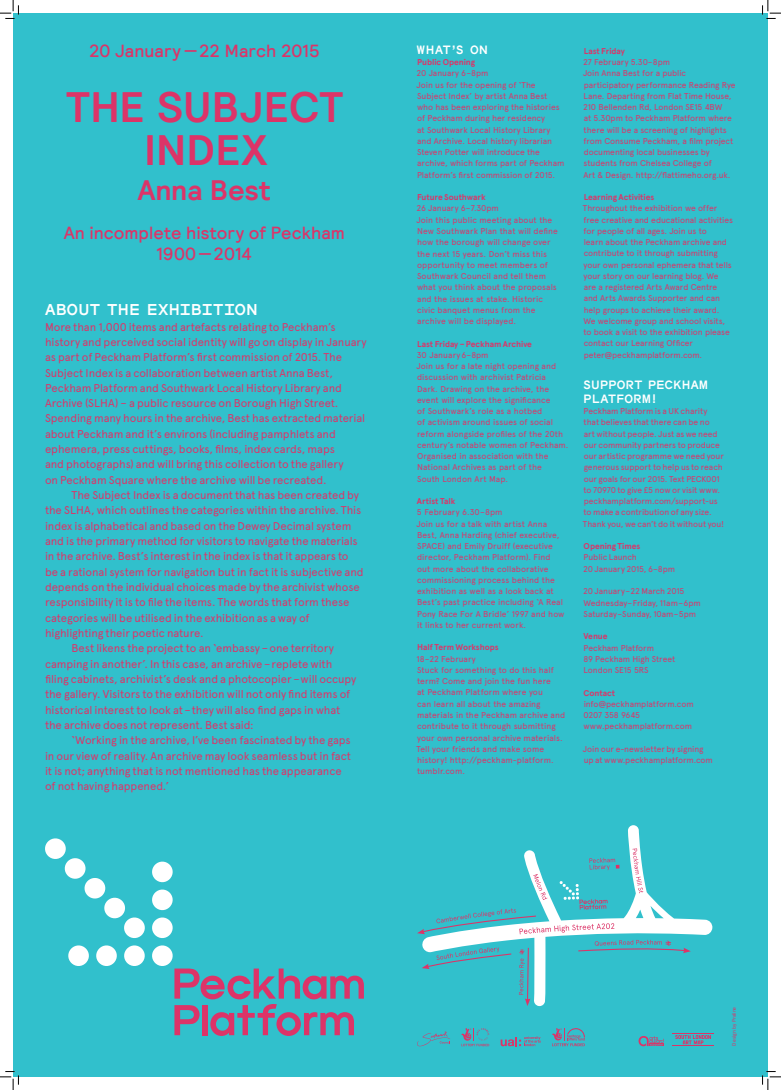
<style>
.page{position:relative;width:781px;height:1090px;background:#fff}
.page>*{position:absolute;margin:0;border:0;box-sizing:border-box;transform-origin:0 0}
.t1{font:700 42.38px/42.4px "Relative";letter-spacing:.02em;color:#dc3468;text-align:center}
.t2{font:700 28.12px "Relative";color:#dc3468}
.t3{font:500 17.5px/21px "Relative";letter-spacing:.005em;color:#dc3468;text-align:center}
.t4{font:700 16.44px "Avant Garde Mono EF";letter-spacing:.04em;color:#fff;scale:.95 1}
.t5{font:700 12.62px/14.4px "Avant Garde Mono EF";letter-spacing:.045em;color:#fff;scale:.95 1}
.t6{font:11.25px/15.3px "Apercu";letter-spacing:-.005em;color:#dc3468}
.t7{font:8.44px/11.2px "Apercu";color:#dc3468}
.t8{font:700 8.44px "Apercu";color:#dc3468}
.t9{font:5px "Apercu";letter-spacing:-.005em;color:#dc3468}
</style>
<div class="page">
<div style="left:13px;top:13px;width:755px;height:1063px;background:#31c0cc"></div>
<svg style="left:628px;top:825px;width:85px;height:110px"></svg>
<svg style="left:417px;top:848px;width:274px;height:157px"></svg>
<svg style="left:552px;top:1028px;width:33px;height:18px"></svg>
<svg style="left:45px;top:838px;width:319px;height:197px"></svg>
<svg style="left:461px;top:1028px;width:28px;height:18px"></svg>
<svg style="left:417px;top:1031px;width:33px;height:15px"></svg>
<svg style="left:675px;top:1035px;width:36px;height:9px"></svg>
<hr style="left:673px;top:1032px;width:41px;height:1px;background:#dc3468">
<hr style="left:673px;top:1045px;width:41px;height:1px;background:#dc3468">
<svg style="left:501px;top:1036px;width:40px;height:10px"></svg>
<svg style="left:639px;top:1036px;width:25px;height:10px"></svg>
<svg style="left:0;top:0;width:19px;height:19px"></svg>
<svg style="left:0;top:1071px;width:19px;height:18px"></svg>
<svg style="left:762px;top:0;width:19px;height:19px"></svg>
<svg style="left:762px;top:1071px;width:19px;height:18px"></svg>
<h3 class="t3" style="left:89px;top:41px;width:232px">20 January —22 March 2015</h3>
<h1 class="t1" style="left:66px;top:88px;width:279px">THE SUBJECT<br>INDEX</h1>
<h2 class="t2" style="left:138px;top:177px;width:134px">ANNA BEST</h2>
<h3 class="t3" style="left:64px;top:223px;width:282px">An incomplete history of Peckham<br>1900—2014</h3>
<h3 class="t4" style="left:45px;top:299px;width:225px">ABOUT THE EXHIBITION</h3>
<p class="t6" style="left:45px;top:319px;width:323px">More than 1,000 items and artefacts relating to Peckham’s history and perceived social identity will go on display in January as part of Peckham Platform’s first commission of 2015. The Subject Index is a collaboration between artist Anna Best, Peckham Platform and Southwark Local History Library and Archive (SLHA) – a public resource on Borough High Street.<br>Spending many hours in the archive, Best has extracted material about Peckham and it’s environs (including pamphlets and ephemera, press cuttings, books, films, index cards, maps<br>and photographs) and will bring this collection to the gallery<br>on Peckham Square where the archive will be recreated.</p>
<h3 class="t6" style="left:72px;top:487px;width:289px">The Subject Index is a document that has been created by</h3>
<h3 class="t6" style="left:45px;top:502px;width:318px">the SLHA, which outlines the categories within the archive. This</h3>
<h3 class="t6" style="left:45px;top:518px;width:308px">index is alphabetical and based on the Dewey Decimal system</h3>
<h3 class="t6" style="left:45px;top:533px;width:314px">and is the primary method for visitors to navigate the materials</h3>
<h3 class="t6" style="left:45px;top:548px;width:305px">in the archive. Best’s interest in the index is that it appears to</h3>
<h3 class="t6" style="left:45px;top:564px;width:320px">be a rational system for navigation but in fact it is subjective and</h3>
<h3 class="t6" style="left:45px;top:579px;width:316px">depends on the individual choices made by the archivist whose</h3>
<h3 class="t6" style="left:45px;top:594px;width:306px">responsibility it is to file the items. The words that form these</h3>
<h3 class="t6" style="left:45px;top:610px;width:266px">categories will be utilised in the exhibition as a way of</h3>
<h3 class="t6" style="left:45px;top:625px;width:160px">highlighting their poetic nature.</h3>
<h3 class="t6" style="left:72px;top:640px;width:264px">Best likens the project to an ‘embassy –one territory</h3>
<h3 class="t6" style="left:45px;top:656px;width:289px">camping in another’. In this case, an archive –replete with</h3>
<h3 class="t6" style="left:45px;top:671px;width:313px">filing cabinets, archivist’s desk and a photocopier –will occupy</h3>
<h3 class="t6" style="left:45px;top:686px;width:307px">the gallery. Visitors to the exhibition will not only find items of</h3>
<h3 class="t6" style="left:45px;top:701px;width:297px">historical interest to look at–they will also find gaps in what</h3>
<h3 class="t6" style="left:45px;top:717px;width:210px">the archive does not represent. Best said:</h3>
<h3 class="t6" style="left:72px;top:732px;width:281px">‘Working in the archive, I’ve been fascinated by the gaps</h3>
<h3 class="t6" style="left:45px;top:747px;width:308px">in our view of reality. An archive may look seamless but in fact</h3>
<h3 class="t6" style="left:45px;top:763px;width:298px">it is not; anything that is not mentioned has the appearance</h3>
<h3 class="t6" style="left:45px;top:778px;width:126px">of not having happened.’</h3>
<h3 class="t5" style="left:417px;top:42px;width:76px">WHAT’S ON</h3>
<p class="t8" style="left:417px;top:57px;width:60px">Public Opening</p>
<p class="t7" style="left:416px;top:68px;width:150px">20 January 6–8pm<br>Join us for the opening of ‘The<br>Subject Index’ by artist Anna Best who has been exploring the histories of Peckham during her residency<br>at Southwark Local History Library and Archive. Local history librarian<br>Steven Potter will introduce the archive, which forms part of Peckham<br>Platform’s first commission of 2015.</p>
<p class="t8" style="left:417px;top:192px;width:70px">Future Southwark</p>
<p class="t7" style="left:416px;top:203px;width:143px">26 January 6–7.30pm<br>Join this public meeting about the<br>New Southwark Plan that will define how the borough will change over the next 15 years. Don’t miss this opportunity to meet members of<br>Southwark Council and tell them what you think about the proposals and the issues at stake. Historic civic banquet menus from the archive will be displayed.</p>
<p class="t8" style="left:417px;top:338px;width:116px">Last Friday –Peckham Archive</p>
<p class="t7" style="left:416px;top:349px;width:154px">30 January6–8pm<br>Join us for a late night opening and discussion with archivist Patricia<br>Dark. Drawing on the archive, the event will explore the significance<br>of Southwark’s role as a hotbed<br>of activism around issues of social reform alongside profiles of the 20th century’s notable women of Peckham.<br>Organised in association with the<br>National Archives as part of the<br>South London Art Map.</p>
<p class="t8" style="left:417px;top:496px;width:40px">Artist Talk</p>
<p class="t7" style="left:416px;top:506px;width:150px">5 February 6.30–8pm<br>Join us for a talk with artist Anna Best, Anna Harding (chief executive, SPACE) and Emily Druiff (executive director, Peckham Platform). Find out more about the collaborative commissioning process behind the exhibition as well as a look back at Best’s past practice including ‘A Real Pony Race For A Bridle’ 1997 and how it links to her current work.</p>
<p class="t8" style="left:417px;top:642px;width:83px">Half Term Workshops</p>
<p class="t7" style="left:416px;top:653px;width:150px">18–22 February<br>Stuck for something to do this half term? Come and join the fun here<br>at Peckham Platform where you<br>can learn all about the amazing materials in the Peckham archive and contribute to it through submitting your own personal archive materials.<br>Tell your friends and make some history! http://peckham-platform. tumblr.com.</p>
<p class="t8" style="left:584px;top:46px;width:43px">Last Friday</p>
<p class="t7" style="left:583px;top:56px;width:154px">27 February 5.30–8pm<br>Join Anna Best for a public participatory performance Reading Rye Lane. Departing from Flat Time House, 210 Bellenden Rd, London SE15 4BW<br>at 5.30pm to Peckham Platform where there will be a screening of highlights from Consume Peckham, a film project documenting local businesses by students from Chelsea College of<br>Art &amp; Design. http://flattimeho.org.uk.</p>
<p class="t8" style="left:584px;top:192px;width:72px">Learning Activities</p>
<p class="t7" style="left:583px;top:203px;width:152px">Throughout the exhibition we offer free creative and educational activities for people of all ages. Join us to<br>learn about the Peckham archive and contribute to it through submitting your own personal ephemera that tells your story on our learning blog. We<br>are a registered Arts Award Centre and Arts Awards Supporter and can help groups to achieve their award.<br>We welcome group and school visits, to book a visit to the exhibition please contact our Learning Officer peter@peckhamplatform.com.</p>
<h3 class="t5" style="left:583px;top:377px;width:132px">SUPPORT PECKHAM<br>PLATFORM!</h3>
<p class="t7" style="left:583px;top:405px;width:143px">Peckham Platform is a UK charity that believes that there can be no<br>art without people. Just as we need our community partners to produce our artistic programme we need your generous support to help us to reach our goals for our 2015. Text PECK001 to 70970 to give £5 now or visit www. peckhamplatform.com/support-us to make a contribution of any size.<br>Thank you, we can’t do it without you!</p>
<p class="t8" style="left:584px;top:541px;width:58px">Opening Times</p>
<p class="t7" style="left:583px;top:551px;width:93px">Public Launch<br>20 January 2015, 6–8pm</p>
<p class="t7" style="left:583px;top:585px;width:119px">20 January–22 March 2015<br>Wednesday–Friday, 11am–6pm<br>Saturday–Sunday, 10am–5pm</p>
<p class="t8" style="left:584px;top:631px;width:26px">Venue</p>
<p class="t7" style="left:584px;top:641px;width:93px">Peckham Platform<br>89 Peckham High Street<br>London SE15 5RS</p>
<p class="t8" style="left:584px;top:687px;width:33px">Contact</p>
<p class="t7" style="left:584px;top:698px;width:112px">info@peckhamplatform.com<br>0207 358 9645 www.peckhamplatform.com</p>
<p class="t7" style="left:583px;top:743px;width:131px">Join our e-newsletter by signing up at www.peckhamplatform.com</p>
<p class="t9" style="left:731px;top:1045px;width:40px;rotate:-90deg">Design by Praline</p>
</div>
